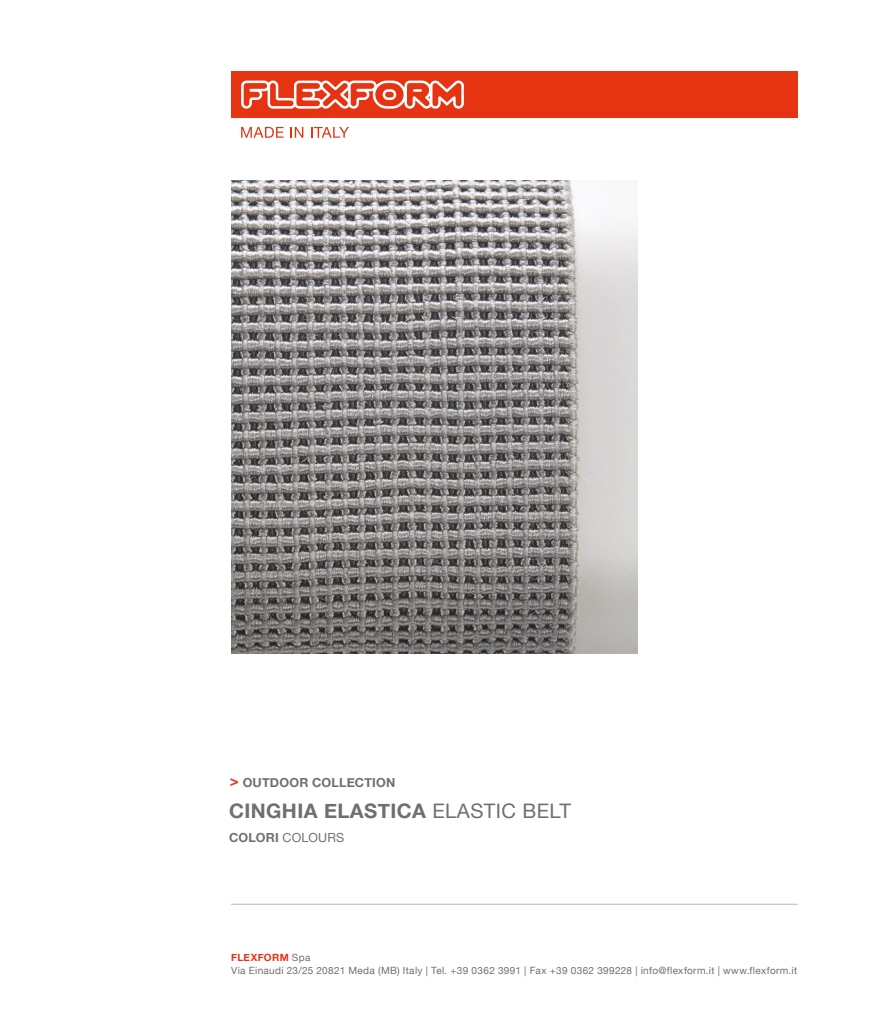
<style>
.page{position:relative;width:869px;height:1010px;background:#fff}
.page>*{position:absolute;margin:0;border:0;box-sizing:border-box;transform-origin:0 0}
.t1{font:700 20px "Helvetica Neue";letter-spacing:.02em;color:#706f6f}
.t2{font:700 12.5px "Helvetica Neue";letter-spacing:.015em;color:#706f6f}
.t3{font:12.5px "Helvetica Neue";letter-spacing:.015em;color:#706f6f}
.t4{font:10px/12.5px "Helvetica Neue";letter-spacing:.035em;color:#706f6f}
.s1{font-size:15px;color:#e63312}
.s2{font-weight:400}
.s3{font-weight:700}
.s4{font-weight:700;color:#e63312}
</style>
<div class="page">
<hr style="left:231px;top:904px;width:566px;height:1px;background:#c6c6c6">
<svg style="left:241px;top:127px;width:42px;height:11px"></svg>
<svg style="left:290px;top:127px;width:13px;height:11px"></svg>
<svg style="left:311px;top:127px;width:38px;height:11px"></svg>
<div style="left:231px;top:71px;width:566px;height:47px;background:#e63312"></div>
<svg style="left:241px;top:80px;width:222px;height:29px"></svg>
<img style="left:231px;top:180px;width:406px;height:473px">
<p class="t2" style="left:230px;top:775px;width:167px"><span class="s1">&gt;</span> OUTDOOR COLLECTION</p>
<h1 class="t1" style="left:229px;top:798px;width:343px">CINGHIA ELASTICA <span class="s2">ELASTIC BELT</span></h1>
<p class="t3" style="left:229px;top:828px;width:117px"><span class="s3">COLORI</span> COLOURS</p>
<p class="t4" style="left:231px;top:952px;width:567px"><span class="s4">FLEXFORM</span> Spa<br>Via Einaudi 23/25 20821 Meda (MB) Italy | Tel. +39 0362 3991 | Fax +39 0362 399228 | info@flexform.it | www.flexform.it</p>
</div>
